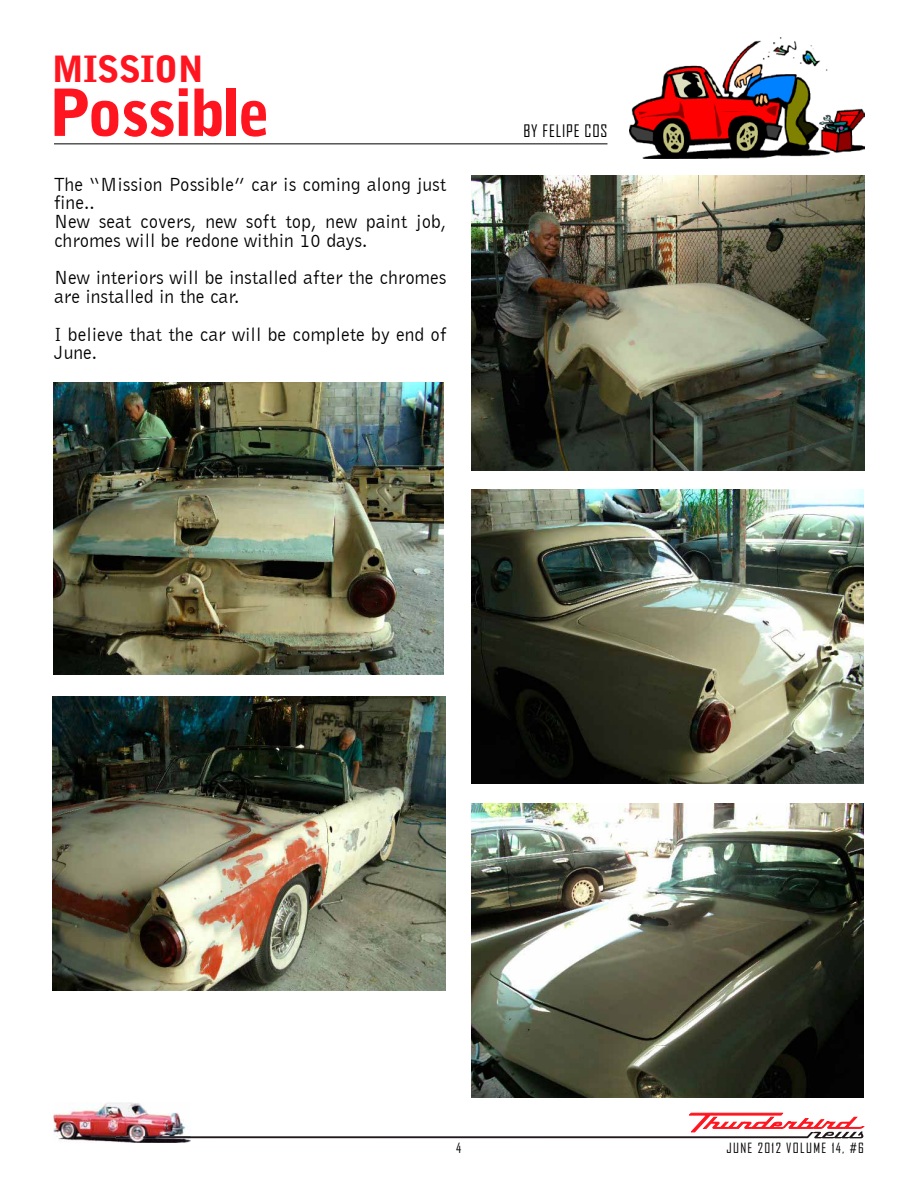
<style>
.page{position:relative;width:918px;height:1188px;background:#fff}
.page>*{position:absolute;margin:0;border:0;box-sizing:border-box;transform-origin:0 0}
.t1{font:900 64.5px "Bell Gothic Std";letter-spacing:-.03em;color:#ff151f}
.t2{font:900 36px "Bell Gothic Std";letter-spacing:-.01em;color:#ff151f}
.t3{font:19.5px/18.8px "Bell Gothic BT";color:#000}
.t4{font:16.5px "Agency FB";letter-spacing:.05em;color:#000}
.t5{font:13.5px "Agency FB";letter-spacing:.1em;color:#000}
</style>
<div class="page">
<hr style="left:54px;top:143px;width:554px;height:1px;background:#000">
<img style="left:630px;top:38px;width:235px;height:121px">
<img style="left:53px;top:696px;width:392px;height:295px">
<img style="left:472px;top:176px;width:392px;height:294px">
<img style="left:472px;top:490px;width:392px;height:294px">
<img style="left:472px;top:803px;width:392px;height:294px">
<img style="left:54px;top:382px;width:390px;height:293px">
<svg style="left:191px;top:1113px;width:674px;height:25px"></svg>
<img style="left:53px;top:1102px;width:138px;height:41px">
<img style="left:115px;top:1136px;width:76px;height:2px">
<h2 class="t2" style="left:52px;top:48px;width:153px">MISSION</h2>
<h1 class="t1" style="left:48px;top:75px;width:224px">Possible</h1>
<p class="t3" style="left:54px;top:174px;width:394px">The “Mission Possible” car is coming along just fine..<br>New seat covers, new soft top, new paint job, chromes will be redone within 10 days.</p>
<p class="t3" style="left:54px;top:268px;width:394px">New interiors will be installed after the chromes are installed in the car.</p>
<p class="t3" style="left:54px;top:324px;width:394px">I believe that the car will be complete by end of<br>June.</p>
<p class="t4" style="left:523px;top:121px;width:86px">BY FELIPE COS</p>
<p class="t5" style="left:456px;top:1140px;width:7px">4</p>
<p class="t5" style="left:726px;top:1140px;width:139px">JUNE 2012 VOLUME 14, #6</p>
</div>
